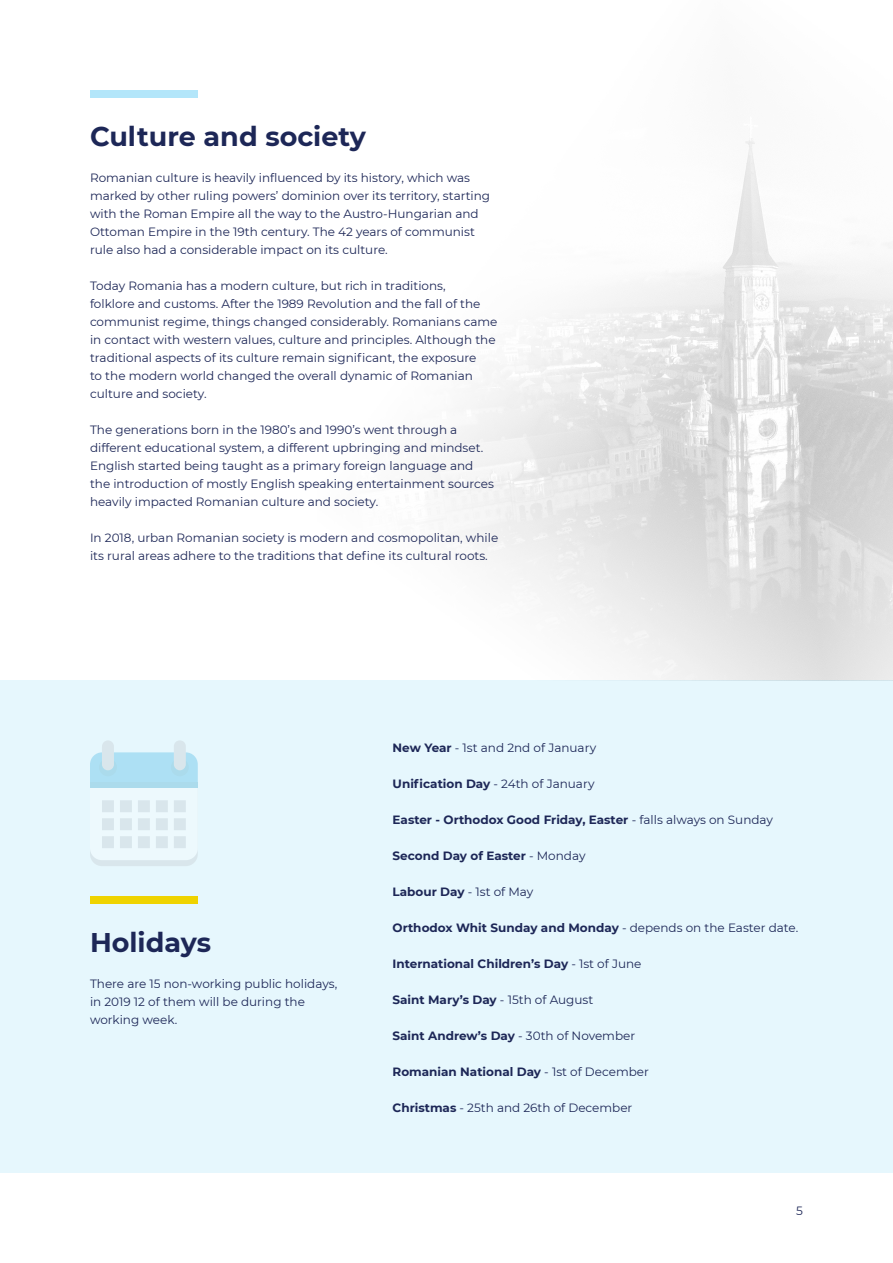
<style>
.page{position:relative;width:893px;height:1263px;background:#fff}
.page>*{position:absolute;margin:0;border:0;box-sizing:border-box;transform-origin:0 0}
.body_text{font:700 27px "Montserrat";color:#1d2757}
.body_text-2{font:12px/18px "Montserrat";color:#1d2757}
.body_text-3{font:700 12px "Montserrat";color:#1d2757}
.s1{font-weight:700}
.s2{font-weight:400}
</style>
<div class="page">
<img style="left:431px;top:138px;width:462px;height:542px">
<hr style="left:0;top:0;width:1px;height:1263px;background:#00aeef">
<div style="left:0;top:680px;width:893px;height:493px;background:#e6f7fd"></div>
<div style="left:90px;top:896px;width:108px;height:8px;background:#efd300"></div>
<div style="left:90px;top:90px;width:108px;height:8px;background:#b3e6fa"></div>
<div style="left:102px;top:740px;width:12px;height:30px;background:#d9e6ec;border-radius:6px"></div>
<div style="left:174px;top:740px;width:12px;height:30px;background:#d9e6ec;border-radius:6px"></div>
<svg style="left:90px;top:752px;width:108px;height:114px"></svg>
<div style="left:90px;top:782px;width:108px;height:6px;background:#abdbec"></div>
<p class="body_text" style="left:90px;top:117px;width:278px">Culture and society</p>
<p class="body_text-2" style="left:90px;top:169px;width:402px">Romanian culture is heavily influenced by its history, which was marked by other ruling powers’ dominion over its territory, starting with the Roman Empire all the way to the Austro-Hungarian and Ottoman Empire in the 19th century. The 42 years of communist rule also had a considerable impact on its culture.</p>
<p class="body_text-2" style="left:90px;top:277px;width:409px">Today Romania has a modern culture, but rich in traditions,<br>folklore and customs. After the 1989 Revolution and the fall of the communist regime, things changed considerably. Romanians came in contact with western values, culture and principles. Although the traditional aspects of its culture remain significant, the exposure<br>to the modern world changed the overall dynamic of Romanian culture and society.</p>
<p class="body_text-2" style="left:90px;top:421px;width:405px">The generations born in the 1980’s and 1990’s went through a different educational system, a different upbringing and mindset.<br>English started being taught as a primary foreign language and the introduction of mostly English speaking entertainment sources heavily impacted Romanian culture and society.</p>
<p class="body_text-2" style="left:90px;top:529px;width:410px">In 2018, urban Romanian society is modern and cosmopolitan, while its rural areas adhere to the traditions that define its cultural roots.</p>
<p class="body_text" style="left:90px;top:923px;width:123px">Holidays</p>
<p class="body_text-2" style="left:90px;top:974px;width:249px">There are 15 non-working public holidays, in 2019 12 of them will be during the working week.</p>
<p class="body_text-2" style="left:393px;top:738px;width:205px"><span class="s1">New Year</span> - 1st and 2nd of January</p>
<p class="body_text-3" style="left:393px;top:775px;width:203px">Unification Day <span class="s2">- 24th of January</span></p>
<p class="body_text-3" style="left:393px;top:811px;width:382px">Easter - Orthodox Good Friday, Easter <span class="s2">- falls always on Sunday</span></p>
<p class="body_text-3" style="left:393px;top:847px;width:194px">Second Day of Easter <span class="s2">- Monday</span></p>
<p class="body_text-3" style="left:393px;top:883px;width:142px">Labour Day <span class="s2">- 1st of May</span></p>
<p class="body_text-3" style="left:393px;top:919px;width:407px">Orthodox Whit Sunday and Monday <span class="s2">- depends on the Easter date.</span></p>
<p class="body_text-3" style="left:393px;top:955px;width:250px">International Children’s Day <span class="s2">- 1st of June</span></p>
<p class="body_text-3" style="left:393px;top:991px;width:202px">Saint Mary’s Day <span class="s2">- 15th of August</span></p>
<p class="body_text-3" style="left:393px;top:1027px;width:244px">Saint Andrew’s Day <span class="s2">- 30th of November</span></p>
<p class="body_text-3" style="left:393px;top:1063px;width:258px">Romanian National Day <span class="s2">- 1st of December</span></p>
<p class="body_text-2" style="left:393px;top:1098px;width:241px"><span class="s1">Christmas</span> - 25th and 26th of December</p>
<p class="body_text-2" style="left:796px;top:1201px;width:8px">5</p>
</div>
